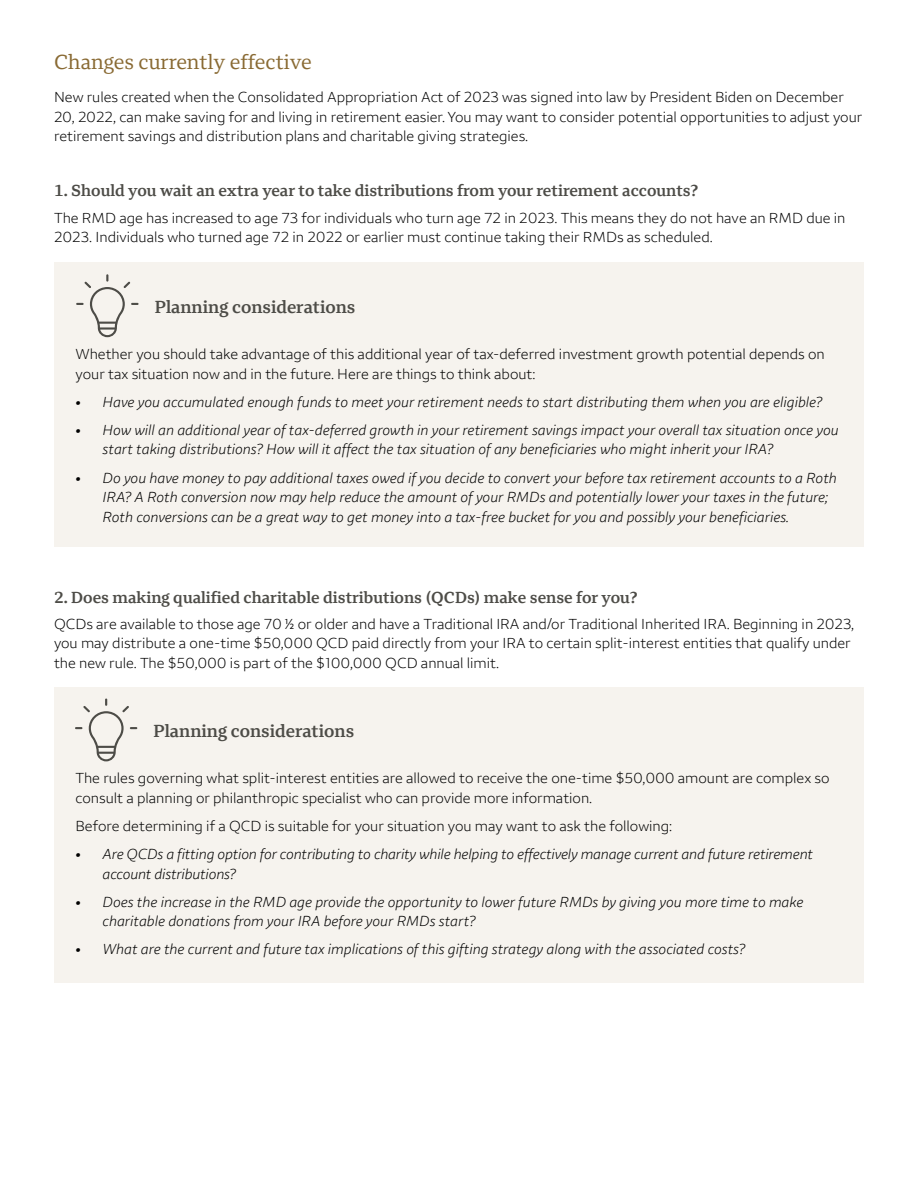
<style>
.page{position:relative;width:918px;height:1188px;background:#fff}
.page>*{position:absolute;margin:0;border:0;box-sizing:border-box;transform-origin:0 0}
.t1{font:21px "Wells Fargo Serif";color:#896a33}
.t2{font:600 18px "Wells Fargo Serif";color:#4d4c47}
.t3{font:600 16.5px "Wells Fargo Serif";color:#4d4c47}
.t4{font:300 15px/19.5px "Wells Fargo Sans";color:#000}
.t5{font:italic 300 15px/19.5px "Wells Fargo Sans";color:#000}
</style>
<div class="page">
<div style="left:54px;top:262px;width:810px;height:284px;background:#f6f3ee"></div>
<svg style="left:76px;top:274px;width:63px;height:63px"></svg>
<div style="left:54px;top:687px;width:810px;height:296px;background:#f6f3ee"></div>
<svg style="left:75px;top:699px;width:62px;height:62px"></svg>
<h2 class="t1" style="left:54px;top:49px;width:259px">Changes currently effective</h2>
<p class="t4" style="left:54px;top:87px;width:810px">New rules created when the Consolidated Appropriation Act of 2023 was signed into law by President Biden on December<br>20, 2022, can make saving for and living in retirement easier. You may want to consider potential opportunities to adjust your retirement savings and distribution plans and charitable giving strategies.</p>
<h3 class="t3" style="left:54px;top:180px;width:646px">1. Should you wait an extra year to take distributions from your retirement accounts?</h3>
<p class="t4" style="left:54px;top:208px;width:793px">The RMD age has increased to age 73 for individuals who turn age 72 in 2023. This means they do not have an RMD due in<br>2023. Individuals who turned age 72 in 2022 or earlier must continue taking their RMDs as scheduled.</p>
<h4 class="t2" style="left:155px;top:295px;width:202px">Planning considerations</h4>
<p class="t4" style="left:76px;top:344px;width:751px">Whether you should take advantage of this additional year of tax-deferred investment growth potential depends on your tax situation now and in the future. Here are things to think about:</p>
<p class="t5" style="left:76px;top:392px;width:748px">• Have you accumulated enough funds to meet your retirement needs to start distributing them when you are eligible?</p>
<p class="t5" style="left:103px;top:420px;width:738px;text-indent:-27px">• How will an additional year of tax-deferred growth in your retirement savings impact your overall tax situation once you start taking distributions? How will it affect the tax situation of any beneficiaries who might inherit your IRA?</p>
<p class="t5" style="left:103px;top:468px;width:736px;text-indent:-27px">• Do you have money to pay additional taxes owed if you decide to convert your before tax retirement accounts to a Roth<br>IRA? A Roth conversion now may help reduce the amount of your RMDs and potentially lower your taxes in the future;<br>Roth conversions can be a great way to get money into a tax-free bucket for you and possibly your beneficiaries.</p>
<h3 class="t3" style="left:54px;top:587px;width:585px">2. Does making qualified charitable distributions (QCDs) make sense for you?</h3>
<p class="t4" style="left:54px;top:614px;width:802px">QCDs are available to those age 70 ½ or older and have a Traditional IRA and/or Traditional Inherited IRA. Beginning in 2023, you may distribute a one-time $50,000 QCD paid directly from your IRA to certain split-interest entities that qualify under the new rule. The $50,000 is part of the $100,000 QCD annual limit.</p>
<h4 class="t2" style="left:154px;top:720px;width:202px">Planning considerations</h4>
<p class="t4" style="left:76px;top:769px;width:756px">The rules governing what split-interest entities are allowed to receive the one-time $50,000 amount are complex so consult a planning or philanthropic specialist who can provide more information.</p>
<p class="t4" style="left:76px;top:816px;width:598px">Before determining if a QCD is suitable for your situation you may want to ask the following:</p>
<p class="t5" style="left:103px;top:844px;width:712px;text-indent:-27px">• Are QCDs a fitting option for contributing to charity while helping to effectively manage current and future retirement account distributions?</p>
<p class="t5" style="left:103px;top:892px;width:702px;text-indent:-27px">• Does the increase in the RMD age provide the opportunity to lower future RMDs by giving you more time to make charitable donations from your IRA before your RMDs start?</p>
<p class="t5" style="left:76px;top:940px;width:671px">• What are the current and future tax implications of this gifting strategy along with the associated costs?</p>
</div>
